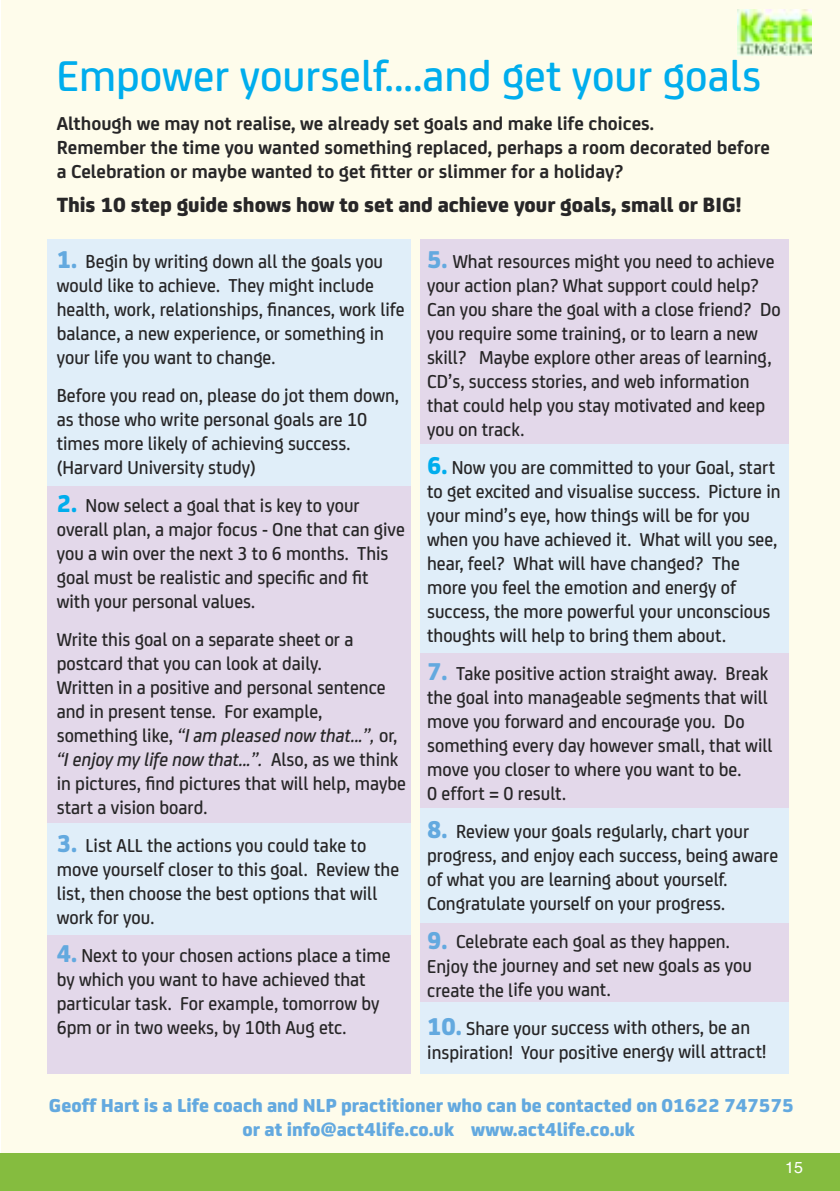
<style>
.page{position:relative;width:840px;height:1191px;background:#fff}
.page>*{position:absolute;margin:0;border:0;box-sizing:border-box;transform-origin:0 0}
.t1{font:500 46px "FS Joey";color:#00aded}
.t2{font:800 22px "FS Joey";color:#272627}
.t3{font:500 20px/24px "FS Joey";color:#272627;scale:.95 1}
.t4{font:700 20px/24px "FS Joey";color:#272627}
.t5{font:800 20px/24px "FS Joey";color:#63a9df}
.t6{font:16px "Helvetica";color:#fff}
.s1{font-weight:800;font-size:26px;color:#63a9df}
.s2{font-weight:800;font-size:26px;color:#00aded}
.s3{font-style:italic}
</style>
<div class="page">
<div style="left:1px;top:0;width:838px;height:1158px;background:#fefceb"></div>
<div style="left:47px;top:239px;width:363px;height:247px;background:#e0eef9"></div>
<div style="left:47px;top:486px;width:363px;height:338px;background:#e3d8ea"></div>
<div style="left:47px;top:823px;width:363px;height:115px;background:#e0eef9"></div>
<div style="left:47px;top:935px;width:363px;height:138px;background:#e3d8ea"></div>
<div style="left:420px;top:239px;width:368px;height:209px;background:#e3d8ea"></div>
<div style="left:420px;top:444px;width:368px;height:215px;background:#e0eef9"></div>
<div style="left:420px;top:653px;width:368px;height:158px;background:#e3d8ea"></div>
<div style="left:420px;top:808px;width:368px;height:116px;background:#e0eef9"></div>
<div style="left:420px;top:923px;width:368px;height:81px;background:#e3d8ea"></div>
<div style="left:420px;top:1002px;width:368px;height:71px;background:#e0eef9"></div>
<div style="left:0;top:1152px;width:839px;height:39px;background:#85bc3f"></div>
<img style="left:737px;top:10px;width:74px;height:45px">
<h1 class="t1" style="left:57px;top:61px;width:705px">Empower yourself....and get your goals</h1>
<p class="t4" style="left:57px;top:113px;width:714px">Although we may not realise, we already set goals and make life choices.<br>Remember the time you wanted something replaced, perhaps a room decorated before a Celebration or maybe wanted to get fitter or slimmer for a holiday?</p>
<p class="t2" style="left:57px;top:198px;width:685px">This 10 step guide shows how to set and achieve your goals, small or BIG!</p>
<p class="t3" style="left:57px;top:251px;width:367px"><span class="s1">1.</span> Begin by writing down all the goals you would like to achieve. They might include health, work, relationships, finances, work life balance, a new experience, or something in your life you want to change.</p>
<p class="t3" style="left:57px;top:385px;width:362px">Before you read on, please do jot them down, as those who write personal goals are 10 times more likely of achieving success. (Harvard University study)</p>
<p class="t3" style="left:57px;top:495px;width:368px"><span class="s2">2.</span> Now select a goal that is key to your overall plan, a major focus - One that can give you a win over the next 3 to 6 months. This goal must be realistic and specific and fit with your personal values.</p>
<p class="t3" style="left:57px;top:629px;width:369px">Write this goal on a separate sheet or a postcard that you can look at daily.<br>Written in a positive and personal sentence and in present tense. For example, something like, <span class="s3">“I am pleased now that...”,</span> or, <span class="s3">“I enjoy my life now that...”.</span> Also, as we think in pictures, find pictures that will help, maybe start a vision board.</p>
<p class="t3" style="left:57px;top:835px;width:362px"><span class="s1">3.</span> List ALL the actions you could take to move yourself closer to this goal. Review the list, then choose the best options that will work for you.</p>
<p class="t3" style="left:57px;top:945px;width:353px"><span class="s1">4.</span> Next to your chosen actions place a time by which you want to have achieved that particular task. For example, tomorrow by 6pm or in two weeks, by 10th Aug etc.</p>
<p class="t3" style="left:427px;top:251px;width:374px"><span class="s1">5.</span> What resources might you need to achieve your action plan? What support could help?<br>Can you share the goal with a close friend? Do you require some training, or to learn a new skill? Maybe explore other areas of learning, CD’s, success stories, and web information that could help you stay motivated and keep you on track.</p>
<p class="t3" style="left:427px;top:457px;width:373px"><span class="s2">6.</span> Now you are committed to your Goal, start to get excited and visualise success. Picture in your mind’s eye, how things will be for you when you have achieved it. What will you see, hear, feel? What will have changed? The more you feel the emotion and energy of success, the more powerful your unconscious thoughts will help to bring them about.</p>
<p class="t3" style="left:427px;top:663px;width:365px"><span class="s1">7.</span> Take positive action straight away. Break the goal into manageable segments that will move you forward and encourage you. Do something every day however small, that will move you closer to where you want to be.<br>0 effort = 0 result.</p>
<p class="t3" style="left:427px;top:821px;width:371px"><span class="s1">8.</span> Review your goals regularly, chart your progress, and enjoy each success, being aware of what you are learning about yourself.<br>Congratulate yourself on your progress.</p>
<p class="t3" style="left:427px;top:931px;width:343px"><span class="s1">9.</span> Celebrate each goal as they happen.<br>Enjoy the journey and set new goals as you create the life you want.</p>
<p class="t3" style="left:427px;top:1017px;width:358px"><span class="s1">10.</span> Share your success with others, be an inspiration! Your positive energy will attract!</p>
<p class="t5" style="left:242px;top:1095px;width:552px;text-indent:-193px">Geoff Hart is a Life coach and NLP practitioner who can be contacted on 01622 747575 or at info@act4life.co.uk www.act4life.co.uk</p>
<p class="t6" style="left:784px;top:1157px;width:19px">15</p>
</div>
